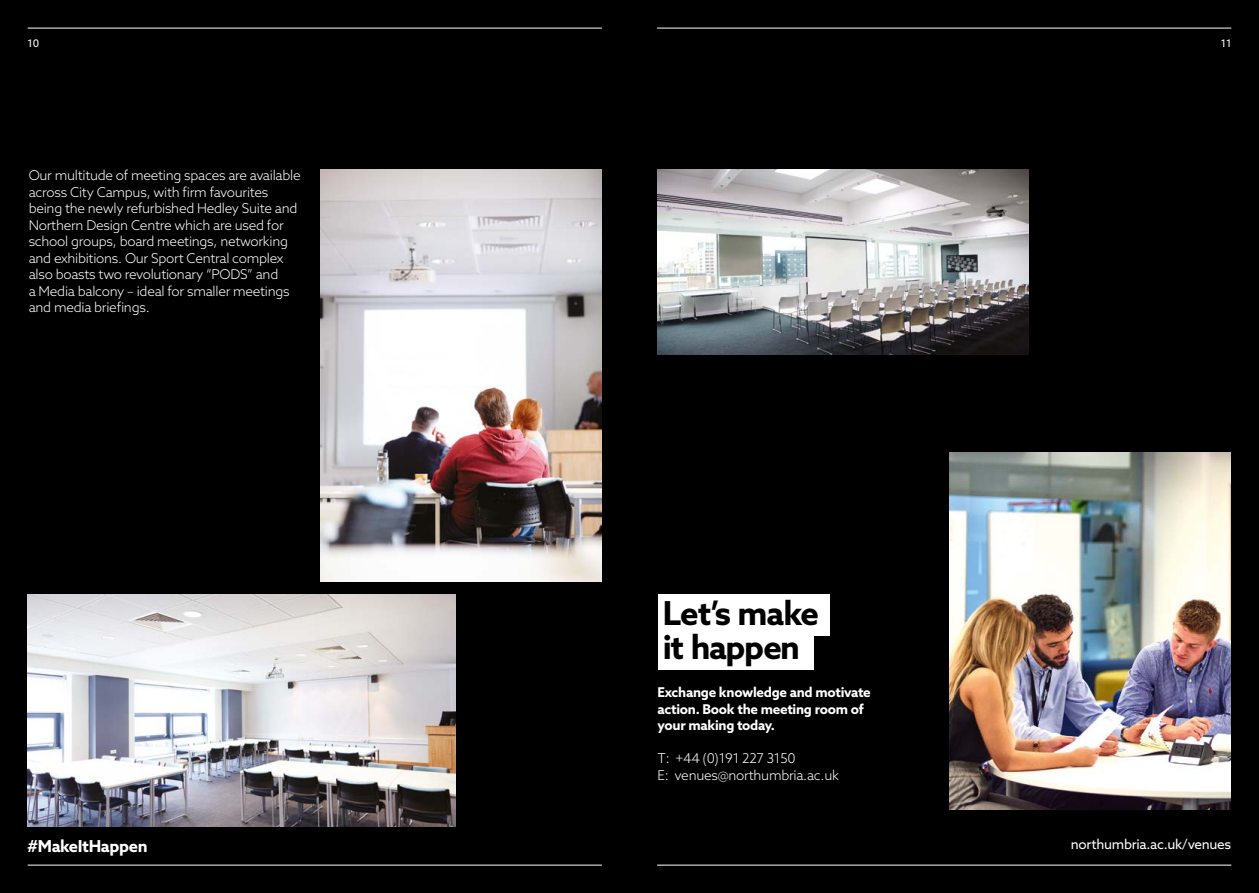
<style>
.page{position:relative;width:1259px;height:893px;background:#000}
.page>*{position:absolute;margin:0;border:0;box-sizing:border-box;transform-origin:0 0}
.t1{font:700 33px/34.5px "Azo Sans";letter-spacing:-.04em;color:#000}
.t2{font:700 16.5px "Azo Sans";letter-spacing:-.02em;color:#fff}
.t3{font:300 13.5px/16.5px "Azo Sans";letter-spacing:-.02em;color:#fff}
.t4{font:700 13.5px/16.5px "Azo Sans";letter-spacing:-.02em;color:#fff}
.t5{font:13.5px "Azo Sans";letter-spacing:-.02em;color:#fff}
.t6{font:10.5px "Azo Sans";color:#fff}
</style>
<div class="page">
<div style="left:657px;top:628px;width:156px;height:41px;background:#fff"></div>
<div style="left:657px;top:595px;width:172px;height:41px;background:#fff"></div>
<img style="left:321px;top:169px;width:281px;height:413px">
<img style="left:657px;top:169px;width:371px;height:185px">
<img style="left:950px;top:453px;width:281px;height:356px">
<img style="left:28px;top:595px;width:427px;height:231px">
<hr style="left:657px;top:865px;width:574px;height:1px;background:#fff">
<hr style="left:28px;top:865px;width:574px;height:1px;background:#fff">
<hr style="left:657px;top:28px;width:574px;height:1px;background:#fff">
<hr style="left:28px;top:28px;width:574px;height:1px;background:#fff">
<p class="t6" style="left:28px;top:37px;width:13px">10</p>
<p class="t6" style="left:1220px;top:37px;width:12px">11</p>
<p class="t3" style="left:29px;top:167px;width:273px">Our multitude of meeting spaces are available across City Campus, with firm favourites being the newly refurbished Hedley Suite and Northern Design Centre which are used for school groups, board meetings, networking and exhibitions. Our Sport Central complex also boasts two revolutionary “PODS” and<br>a Media balcony – ideal for smaller meetings and media briefings.</p>
<h1 class="t1" style="left:663px;top:595px;width:158px">Let’s make it happen</h1>
<p class="t4" style="left:657px;top:684px;width:215px">Exchange knowledge and motivate action. Book the meeting room of your making today.</p>
<p class="t3" style="left:657px;top:750px;width:183px">T: +44 (0)191 227 3150<br>E: venues@northumbria.ac.uk</p>
<p class="t2" style="left:28px;top:835px;width:121px">#MakeItHappen</p>
<p class="t5" style="left:1071px;top:836px;width:162px">northumbria.ac.uk/venues</p>
</div>
